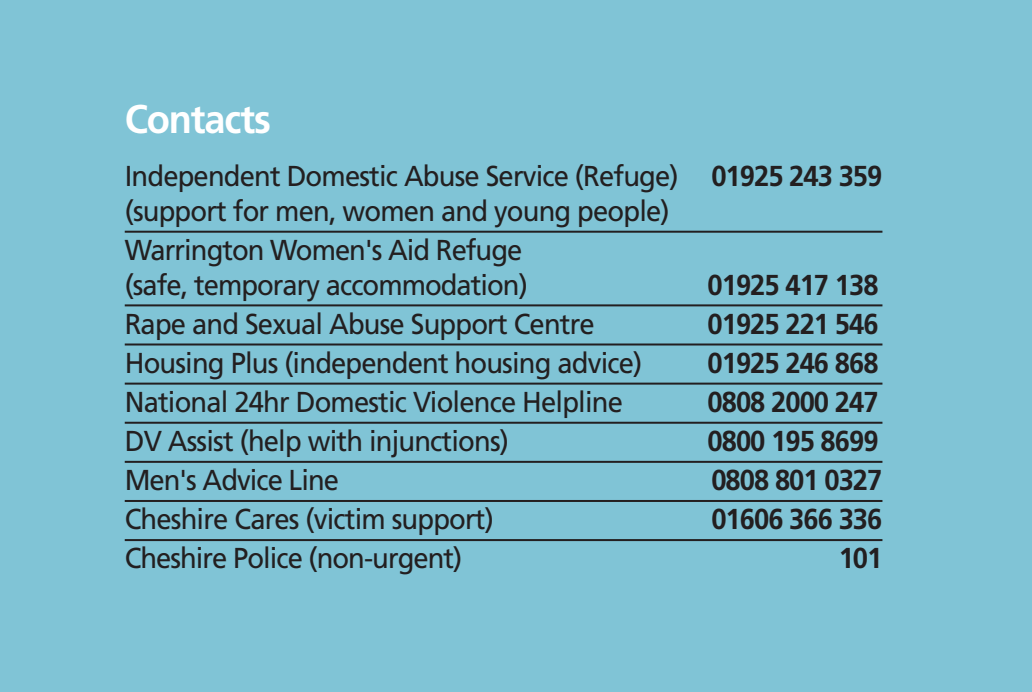
<style>
.page{position:relative;width:1032px;height:692px;background:#80c4d6}
.page>*{position:absolute;margin:0;border:0;box-sizing:border-box;transform-origin:0 0}
.t1{font:700 40px "Frutiger";letter-spacing:-.03em;color:#fff;scale:.95 1}
.t2{font:28.8px/34.4px "Frutiger";letter-spacing:-.03em;color:#231f20;scale:.95 1}
.t3{font:700 28.8px "Frutiger";letter-spacing:-.035em;color:#231f20;scale:.95 1}
.s1{font-weight:700}
</style>
<div class="page">
<hr style="left:125px;top:231px;width:757px;height:2px;background:#231f20">
<hr style="left:125px;top:304px;width:757px;height:2px;background:#231f20">
<hr style="left:125px;top:343px;width:757px;height:2px;background:#231f20">
<hr style="left:125px;top:382px;width:757px;height:2px;background:#231f20">
<hr style="left:125px;top:422px;width:757px;height:2px;background:#231f20">
<hr style="left:125px;top:461px;width:757px;height:2px;background:#231f20">
<hr style="left:125px;top:500px;width:757px;height:2px;background:#231f20">
<hr style="left:125px;top:539px;width:757px;height:2px;background:#231f20">
<h1 class="t1" style="left:125px;top:95px;width:155px">Contacts</h1>
<p class="t2" style="left:125px;top:159px;width:799px">Independent Domestic Abuse Service (Refuge) <span class="s1">01925 243 359 </span>(support for men, women and young people)</p>
<p class="t2" style="left:125px;top:233px;width:426px">Warrington Women's Aid Refuge (safe, temporary accommodation)</p>
<p class="t3" style="left:707px;top:267px;width:182px">01925 417 138</p>
<p class="t2" style="left:125px;top:306px;width:496px">Rape and Sexual Abuse Support Centre</p>
<p class="t3" style="left:707px;top:307px;width:182px">01925 221 546</p>
<p class="t2" style="left:125px;top:346px;width:546px">Housing Plus (independent housing advice)</p>
<p class="t3" style="left:707px;top:346px;width:182px">01925 246 868</p>
<p class="t2" style="left:125px;top:385px;width:526px">National 24hr Domestic Violence Helpline</p>
<p class="t3" style="left:707px;top:385px;width:182px">0808 2000 247</p>
<p class="t2" style="left:125px;top:424px;width:406px">DV Assist (help with injunctions)</p>
<p class="t3" style="left:707px;top:424px;width:182px">0800 195 8699</p>
<p class="t2" style="left:125px;top:463px;width:227px">Men's Advice Line</p>
<p class="t3" style="left:711px;top:463px;width:182px">0808 801 0327</p>
<p class="t2" style="left:125px;top:502px;width:390px">Cheshire Cares (victim support)</p>
<p class="t3" style="left:711px;top:502px;width:182px">01606 366 336</p>
<p class="t2" style="left:125px;top:541px;width:357px">Cheshire Police (non-urgent)</p>
<p class="t3" style="left:839px;top:541px;width:48px">101</p>
</div>
